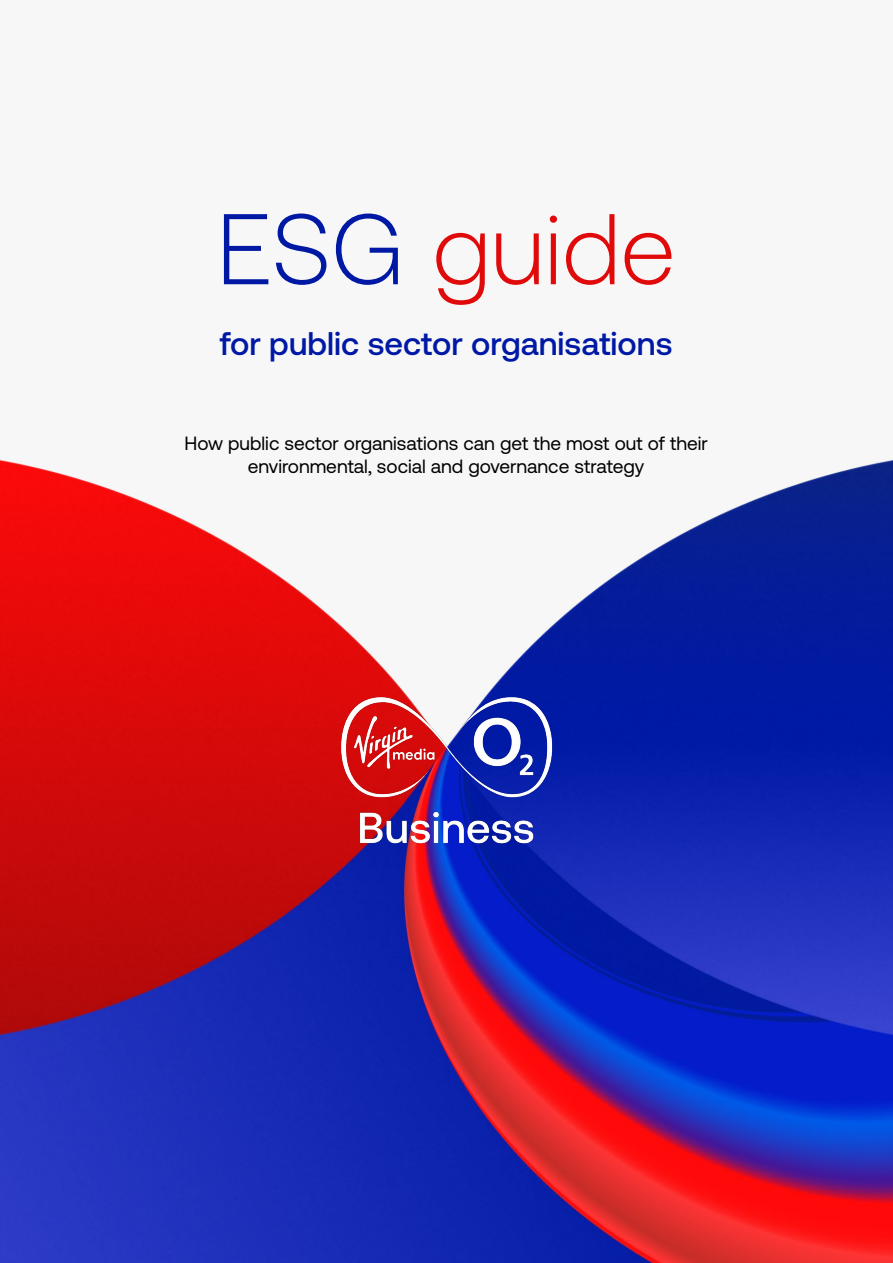
<style>
.page{position:relative;width:893px;height:1263px;background:#fff}
.page>*{position:absolute;margin:0;border:0;box-sizing:border-box;transform-origin:0 0}
.t1{font:300 100.2px "Aeonik Pro";color:#e10a0a}
.t2{font:500 32.7px "Aeonik Pro";color:#0019a5}
.t3{font:19.2px/23px "Aeonik Pro";color:#000;text-align:center}
.s1{color:#0019a5}
</style>
<div class="page">
<div style="left:0;top:0;width:893px;height:775px;background:#f7f7f7"></div>
<img style="left:0;top:460px;width:893px;height:803px">
<img style="left:317px;top:673px;width:259px;height:194px">
<h1 class="t1" style="left:217px;top:194px;width:460px"><span class="s1">ESG</span> guide</h1>
<h2 class="t2" style="left:220px;top:325px;width:454px">for public sector organisations</h2>
<p class="t3" style="left:184px;top:432px;width:525px">How public sector organisations can get the most out of their environmental, social and governance strategy</p>
</div>
